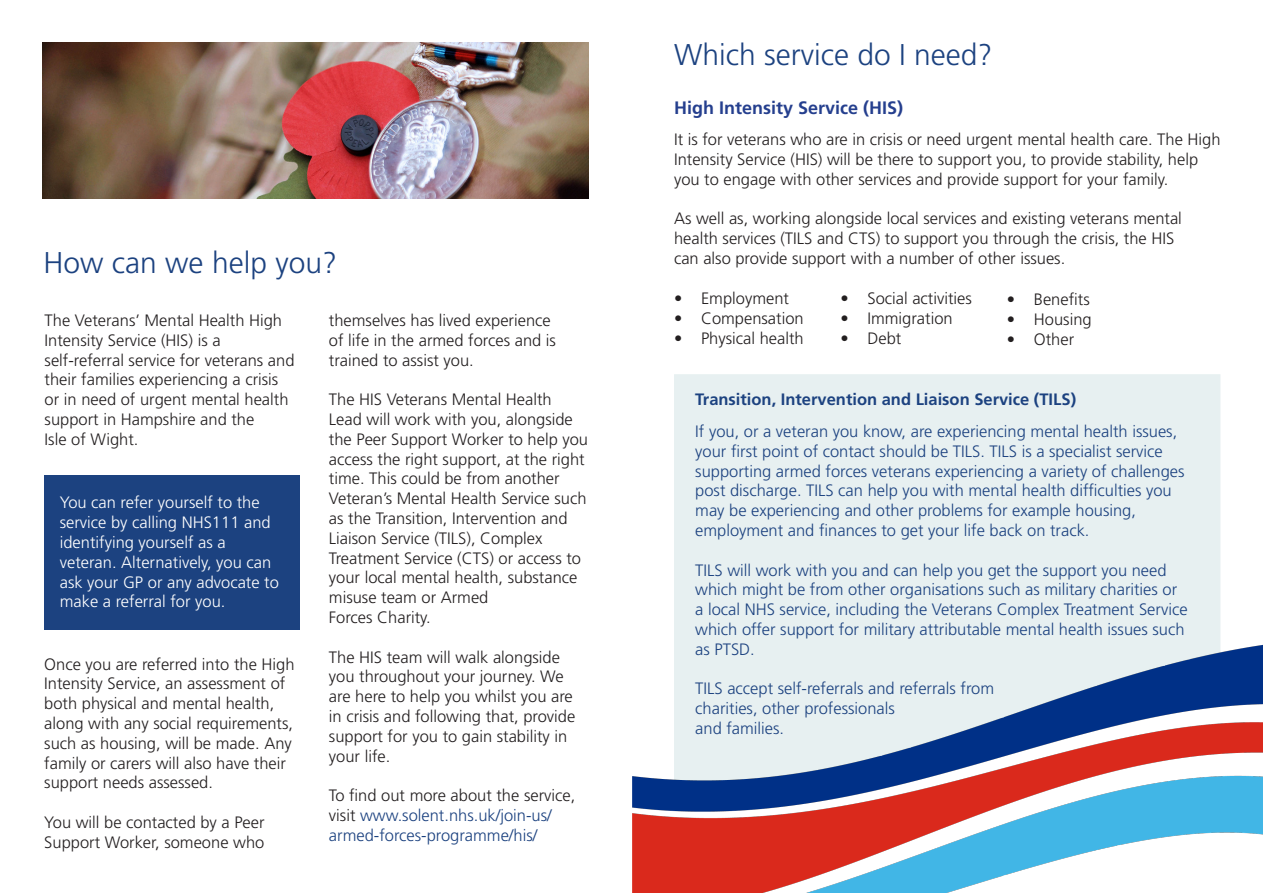
<style>
.page{position:relative;width:1263px;height:893px;background:#fff}
.page>*{position:absolute;margin:0;border:0;box-sizing:border-box;transform-origin:0 0}
.t1{font:300 30px "Frutiger LT Std";color:#1c4280}
.t2{font:700 18px "Frutiger LT Std";color:#253f8e}
.t3{font:300 16.5px/19.8px "Frutiger LT Std";color:#231f20}
.t4{font:300 16.5px/19.8px "Frutiger LT Std";color:#1c4280}
.t5{font:300 16.5px/19.8px "Frutiger LT Std";color:#fff}
.t6{font:700 16.5px "Frutiger LT Std";color:#1c4280}
.s1{color:#231f20}
</style>
<div class="page">
<div style="left:44px;top:475px;width:256px;height:155px;background:#1c4280"></div>
<div style="left:674px;top:374px;width:546px;height:269px;background:#e7f0f1"></div>
<img style="left:632px;top:643px;width:631px;height:250px">
<img style="left:43px;top:43px;width:546px;height:155px">
<p class="t1" style="left:44px;top:246px;width:295px">How can we help you?</p>
<p class="t3" style="left:45px;top:311px;width:251px">The Veterans’ Mental Health High<br>Intensity Service (HIS) is a self-referral service for veterans and their families experiencing a crisis or in need of urgent mental health support in Hampshire and the<br>Isle of Wight.</p>
<p class="t5" style="left:60px;top:493px;width:221px">You can refer yourself to the service by calling NHS111 and identifying yourself as a veteran. Alternatively, you can ask your GP or any advocate to make a referral for you.</p>
<p class="t3" style="left:44px;top:654px;width:252px">Once you are referred into the High Intensity Service, an assessment of both physical and mental health, along with any social requirements, such as housing, will be made. Any family or carers will also have their support needs assessed.</p>
<p class="t3" style="left:44px;top:813px;width:222px">You will be contacted by a Peer<br>Support Worker, someone who</p>
<p class="t3" style="left:329px;top:311px;width:229px">themselves has lived experience of life in the armed forces and is trained to assist you.</p>
<p class="t3" style="left:329px;top:390px;width:261px">The HIS Veterans Mental Health<br>Lead will work with you, alongside the Peer Support Worker to help you access the right support, at the right time. This could be from another<br>Veteran’s Mental Health Service such as the Transition, Intervention and<br>Liaison Service (TILS), Complex<br>Treatment Service (CTS) or access to your local mental health, substance misuse team or Armed<br>Forces Charity.</p>
<p class="t3" style="left:329px;top:647px;width:248px">The HIS team will walk alongside you throughout your journey. We are here to help you whilst you are in crisis and following that, provide support for you to gain stability in your life.</p>
<p class="t4" style="left:329px;top:786px;width:248px"><span class="s1">To find out more about the service, visit</span> www.solent.nhs.uk/join-us/ armed-forces-programme/his/</p>
<p class="t1" style="left:674px;top:38px;width:320px">Which service do I need?</p>
<p class="t2" style="left:674px;top:97px;width:231px">High Intensity Service (HIS)</p>
<p class="t3" style="left:674px;top:130px;width:548px">It is for veterans who are in crisis or need urgent mental health care. The High<br>Intensity Service (HIS) will be there to support you, to provide stability, help you to engage with other services and provide support for your family.</p>
<p class="t3" style="left:674px;top:209px;width:509px">As well as, working alongside local services and existing veterans mental health services (TILS and CTS) to support you through the crisis, the HIS can also provide support with a number of other issues.</p>
<p class="t3" style="left:1007px;top:290px;width:84px">• Benefits</p>
<p class="t3" style="left:1007px;top:310px;width:86px">• Housing</p>
<p class="t3" style="left:1007px;top:329px;width:69px">• Other</p>
<p class="t3" style="left:674px;top:289px;width:116px">• Employment</p>
<p class="t3" style="left:674px;top:309px;width:131px">• Compensation</p>
<p class="t3" style="left:674px;top:328px;width:131px">• Physical health</p>
<p class="t3" style="left:840px;top:289px;width:133px">• Social activities</p>
<p class="t3" style="left:840px;top:309px;width:114px">• Immigration</p>
<p class="t3" style="left:840px;top:328px;width:62px">• Debt</p>
<p class="t6" style="left:695px;top:389px;width:382px">Transition, Intervention and Liaison Service (TILS)</p>
<p class="t4" style="left:695px;top:422px;width:491px">If you, or a veteran you know, are experiencing mental health issues, your first point of contact should be TILS. TILS is a specialist service supporting armed forces veterans experiencing a variety of challenges post discharge. TILS can help you with mental health difficulties you may be experiencing and other problems for example housing, employment and finances to get your life back on track.</p>
<p class="t4" style="left:695px;top:560px;width:494px">TILS will work with you and can help you get the support you need which might be from other organisations such as military charities or a local NHS service, including the Veterans Complex Treatment Service which offer support for military attributable mental health issues such as PTSD.</p>
<p class="t4" style="left:695px;top:679px;width:300px">TILS accept self-referrals and referrals from charities, other professionals<br>and families.</p>
</div>
